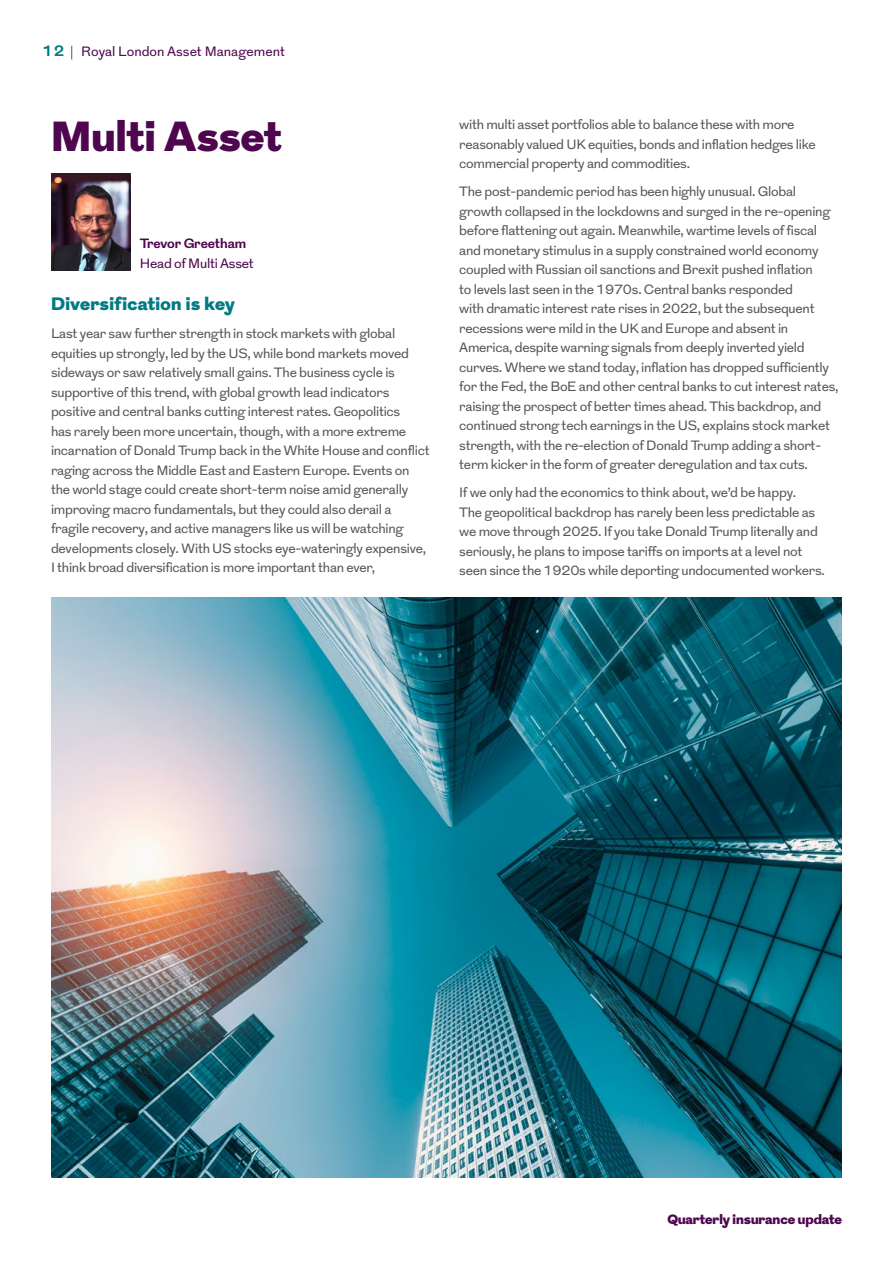
<style>
.page{position:relative;width:893px;height:1263px;background:#fff}
.page>*{position:absolute;margin:0;border:0;box-sizing:border-box;transform-origin:0 0}
.t1{font:900 42px "Grot";letter-spacing:.01em;color:#4e064f}
.t2{font:900 18px "Grot";letter-spacing:.02em;color:#007a83}
.t3{font:13.5px/19.5px "Grot";letter-spacing:-.02em;color:#565655}
.t4{font:13.5px "Grot";color:#4e064f}
.t5{font:900 13.5px "Grot";color:#4e064f}
.t6{font:13.5px "Grot";letter-spacing:-.02em;color:#4e064f}
.t7{font:700 13.5px "Grot";letter-spacing:-.01em;color:#4e064f}
.s1{font-weight:700;font-size:15px;color:#007a83}
.s2{font-family:"Adobe Caslon Pro"}
</style>
<div class="page">
<img style="left:51px;top:173px;width:80px;height:97px">
<img style="left:51px;top:597px;width:791px;height:581px">
<p class="t4" style="left:43px;top:42px;width:244px"><span class="s1">12</span> <span class="s2">|</span> Royal London Asset Management</p>
<h1 class="t1" style="left:51px;top:106px;width:232px">Multi Asset</h1>
<p class="t7" style="left:140px;top:234px;width:108px">Trevor Greetham</p>
<p class="t6" style="left:140px;top:254px;width:115px">Head of Multi Asset</p>
<h2 class="t2" style="left:51px;top:291px;width:185px">Diversification is key</h2>
<p class="t3" style="left:51px;top:324px;width:380px">Last year saw further strength in stock markets with global equities up strongly, led by the US, while bond markets moved sideways or saw relatively small gains. The business cycle is supportive of this trend, with global growth lead indicators positive and central banks cutting interest rates. Geopolitics<br>has rarely been more uncertain, though, with a more extreme incarnation of Donald Trump back in the White House and conflict raging across the Middle East and Eastern Europe. Events on the world stage could create short-term noise amid generally improving macro fundamentals, but they could also derail a fragile recovery, and active managers like us will be watching developments closely. With US stocks eye-wateringly expensive, I think broad diversification is more important than ever,</p>
<p class="t3" style="left:459px;top:115px;width:358px">with multi asset portfolios able to balance these with more reasonably valued UK equities, bonds and inflation hedges like commercial property and commodities.</p>
<p class="t3" style="left:459px;top:182px;width:381px">The post-pandemic period has been highly unusual. Global growth collapsed in the lockdowns and surged in the re-opening before flattening out again. Meanwhile, wartime levels of fiscal and monetary stimulus in a supply constrained world economy coupled with Russian oil sanctions and Brexit pushed inflation<br>to levels last seen in the 1970s. Central banks responded<br>with dramatic interest rate rises in 2022, but the subsequent recessions were mild in the UK and Europe and absent in America, despite warning signals from deeply inverted yield curves. Where we stand today, inflation has dropped sufficiently for the Fed, the BoE and other central banks to cut interest rates, raising the prospect of better times ahead. This backdrop, and continued strong tech earnings in the US, explains stock market strength, with the re-election of Donald Trump adding a short&shy;term kicker in the form of greater deregulation and tax cuts.</p>
<p class="t3" style="left:459px;top:483px;width:367px">If we only had the economics to think about, we’d be happy.<br>The geopolitical backdrop has rarely been less predictable as we move through 2025. If you take Donald Trump literally and seriously, he plans to impose tariffs on imports at a level not seen since the 1920s while deporting undocumented workers.</p>
<p class="t5" style="left:667px;top:1209px;width:176px">Quarterly insurance update</p>
</div>
